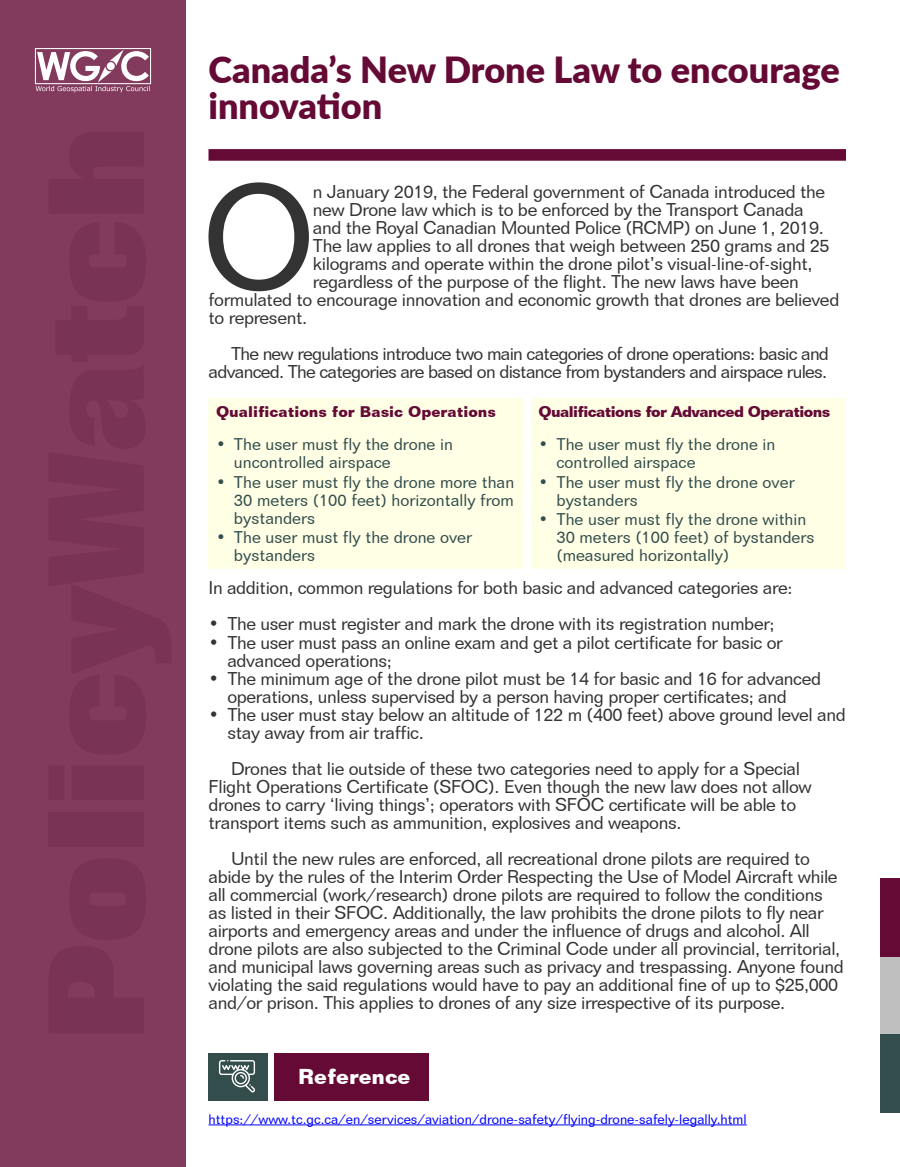
<style>
.page{position:relative;width:900px;height:1167px;background:#fff}
.page>*{position:absolute;margin:0;border:0;box-sizing:border-box;transform-origin:0 0}
.t1{font:144.3px "Folio BT";color:#333}
.t2{font:900 36px/36px "Lato";color:#650a35}
.t3{font:700 21px "Folio BT";color:#fff}
.t4{font:18px/18px "Folio BT";letter-spacing:-.02em;color:#333}
.t5{font:18px/18px "Folio BT";letter-spacing:-.04em;color:#333;text-align:right}
.t6{font:16.5px/18px "Folio BT";color:#334d4c}
.t7{font:700 15px "Folio BT";letter-spacing:-.04em;color:#650a35}
.t8{font:700 15px "Folio BT";color:#650a35}
.t9{font:13.5px "Folio BT";color:#00f}
</style>
<div class="page">
<div style="left:0;top:0;width:186px;height:1166px;background:#833b5d"></div>
<div style="left:880px;top:956px;width:20px;height:78px;background:#bfbfbf"></div>
<div style="left:880px;top:1034px;width:20px;height:78px;background:#334d4c"></div>
<div style="left:880px;top:877px;width:20px;height:79px;background:#650a35"></div>
<svg style="left:35px;top:48px;width:116px;height:44px"></svg>
<div style="left:208px;top:149px;width:638px;height:12px;background:#650a35"></div>
<div style="left:208px;top:398px;width:316px;height:170px;background:#ffffe6"></div>
<div style="left:531px;top:398px;width:315px;height:170px;background:#ffffe6"></div>
<div style="left:208px;top:1052px;width:60px;height:48px;background:#334d4c"></div>
<div style="left:274px;top:1052px;width:155px;height:48px;background:#650a35"></div>
<hr style="left:208px;top:1124px;width:539px;height:1px;background:#00f">
<svg style="left:219px;top:1060px;width:36px;height:32px"></svg>
<h2 class="t2" style="left:208px;top:50px;width:633px">Canada’s New Drone Law to encourage innovation</h2>
<h1 class="t1" style="left:202px;top:149px;width:116px">O</h1>
<p class="t4" style="left:313px;top:182px;width:514px">n January 2019, the Federal government of Canada introduced the</p>
<p class="t4" style="left:313px;top:200px;width:492px">new Drone law which is to be enforced by the Transport Canada</p>
<p class="t4" style="left:313px;top:218px;width:512px">and the Royal Canadian Mounted Police (RCMP) on June 1, 2019.</p>
<p class="t4" style="left:313px;top:236px;width:518px">The law applies to all drones that weigh between 250 grams and 25</p>
<p class="t4" style="left:313px;top:254px;width:501px">kilograms and operate within the drone pilot’s visual-line-of-sight,</p>
<p class="t4" style="left:313px;top:272px;width:487px">regardless of the purpose of the flight. The new laws have been</p>
<p class="t4" style="left:209px;top:290px;width:632px">formulated to encourage innovation and economic growth that drones are believed</p>
<p class="t4" style="left:209px;top:308px;width:100px">to represent.</p>
<p class="t5" style="left:209px;top:344px;width:622px">The new regulations introduce two main categories of drone operations: basic and advanced. The categories are based on distance from bystanders and airspace rules.</p>
<p class="t8" style="left:216px;top:402px;width:281px">Qualifications for Basic Operations</p>
<p class="t6" style="left:234px;top:435px;width:220px;text-indent:-18px">• The user must fly the drone in uncontrolled airspace</p>
<p class="t6" style="left:234px;top:472px;width:282px;text-align:justify;text-indent:-18px">• The user must fly the drone more than 30 meters (100 feet) horizontally from bystanders</p>
<p class="t6" style="left:234px;top:528px;width:240px;text-indent:-18px">• The user must fly the drone over bystanders</p>
<p class="t7" style="left:538px;top:402px;width:293px">Qualifications for Advanced Operations</p>
<p class="t6" style="left:556px;top:435px;width:220px;text-indent:-18px">• The user must fly the drone in controlled airspace</p>
<p class="t6" style="left:556px;top:472px;width:240px;text-indent:-18px">• The user must fly the drone over bystanders</p>
<p class="t6" style="left:556px;top:510px;width:260px;text-indent:-18px">• The user must fly the drone within<br>30 meters (100 feet) of bystanders (measured horizontally)</p>
<p class="t4" style="left:208px;top:578px;width:585px">In addition, common regulations for both basic and advanced categories are:</p>
<p class="t4" style="left:208px;top:614px;width:568px">• The user must register and mark the drone with its registration number;</p>
<p class="t4" style="left:227px;top:632px;width:557px;text-indent:-19px">• The user must pass an online exam and get a pilot certificate for basic or advanced operations;</p>
<p class="t4" style="left:227px;top:668px;width:595px;text-indent:-19px">• The minimum age of the drone pilot must be 14 for basic and 16 for advanced operations, unless supervised by a person having proper certificates; and</p>
<p class="t4" style="left:227px;top:704px;width:620px;text-indent:-19px">• The user must stay below an altitude of 122 m (400 feet) above ground level and stay away from air traffic.</p>
<p class="t4" style="left:208px;top:758px;width:605px;text-indent:22px">Drones that lie outside of these two categories need to apply for a Special Flight Operations Certificate (SFOC). Even though the new law does not allow drones to carry ‘living things’; operators with SFOC certificate will be able to transport items such as ammunition, explosives and weapons.</p>
<p class="t4" style="left:208px;top:848px;width:637px;text-indent:22px">Until the new rules are enforced, all recreational drone pilots are required to abide by the rules of the Interim Order Respecting the Use of Model Aircraft while all commercial (work/research) drone pilots are required to follow the conditions as listed in their SFOC. Additionally, the law prohibits the drone pilots to fly near airports and emergency areas and under the influence of drugs and alcohol. All drone pilots are also subjected to the Criminal Code under all provincial, territorial, and municipal laws governing areas such as privacy and trespassing. Anyone found violating the said regulations would have to pay an additional fine of up to $25,000 and/or prison. This applies to drones of any size irrespective of its purpose.</p>
<p class="t3" style="left:298px;top:1063px;width:114px">Reference</p>
<p class="t9" style="left:208px;top:1110px;width:540px">https://www.tc.gc.ca/en/services/aviation/drone-safety/flying-drone-safely-legally.html</p>
</div>
